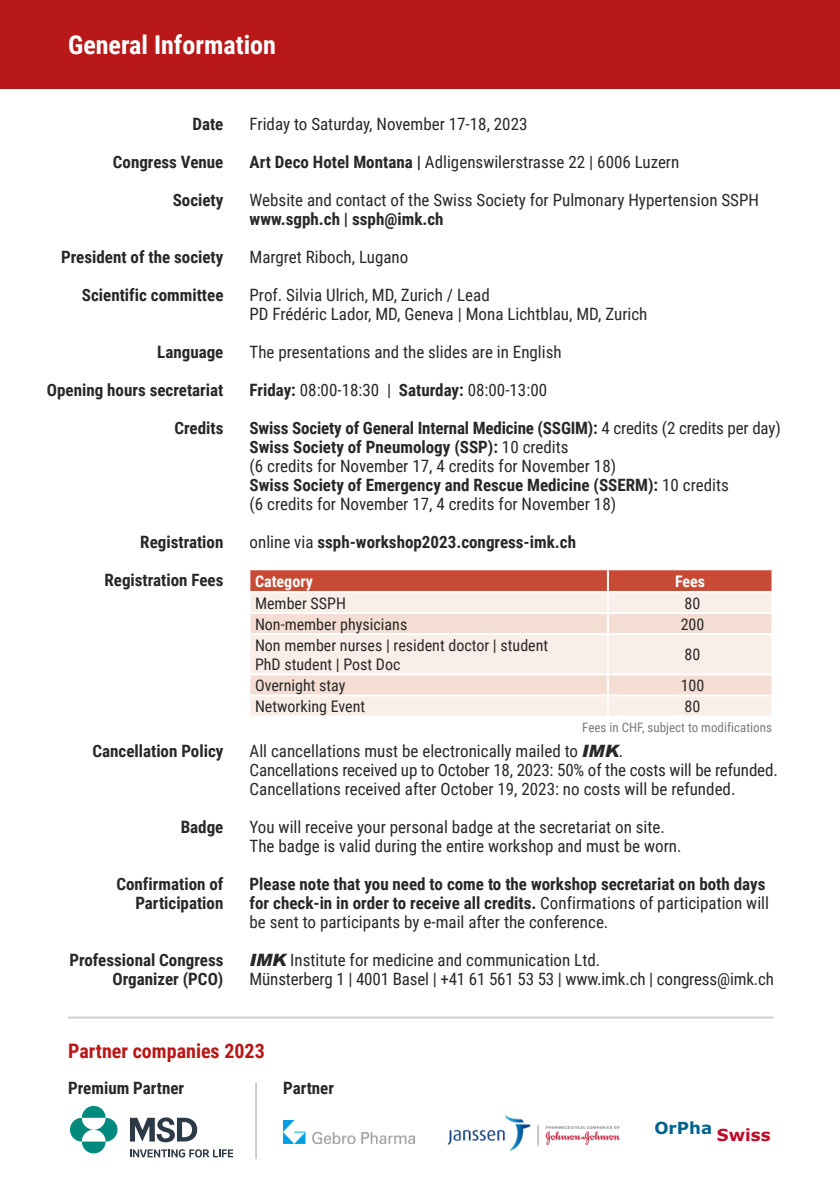
<style>
.page{position:relative;width:840px;height:1191px;background:#fff}
.page>*{position:absolute;margin:0;border:0;box-sizing:border-box;transform-origin:0 0}
.t1{font:700 26px "Roboto Condensed";color:#fff}
.t2{font:700 20px "Roboto Condensed";color:#b91818}
.t3{font:17px/19px "Roboto Condensed";color:#282827}
.t4{font:700 17px/19px "Roboto Condensed";color:#282827;text-align:right}
.t5{font:700 16.6px "Verdana";color:#00638e}
.t6{font:700 16.6px "Verdana";color:#c10a27}
.t7{font:16px/19.2px "Roboto Condensed";color:#282827}
.t8{font:700 16px "Roboto Condensed";color:#fff}
.t9{font:13px "Roboto Condensed";color:#7c7b7b}
.s1{font-weight:700}
.s2{font-weight:400}
.s3{font-family:"Arial";font-weight:900;font-style:italic}
</style>
<div class="page">
<div style="left:0;top:0;width:839px;height:88px;background:#b91818"></div>
<div style="left:250px;top:696px;width:521px;height:19px;background:#faeee9"></div>
<svg style="left:250px;top:635px;width:521px;height:59px;background:#f8e8e1"></svg>
<svg style="left:250px;top:570px;width:522px;height:63px;background:#e7b2a6"></svg>
<hr style="left:606px;top:635px;width:2px;height:38px;background:#fff">
<hr style="left:248px;top:673px;width:359px;height:2px;background:#fff">
<hr style="left:607px;top:673px;width:166px;height:2px;background:#fff">
<svg style="left:606px;top:675px;width:2px;height:40px"></svg>
<hr style="left:771px;top:570px;width:2px;height:21px;background:#fff">
<hr style="left:606px;top:570px;width:2px;height:21px;background:#fff">
<hr style="left:248px;top:591px;width:359px;height:2px;background:#fff">
<hr style="left:248px;top:694px;width:359px;height:2px;background:#fff">
<hr style="left:607px;top:694px;width:166px;height:2px;background:#fff">
<svg style="left:771px;top:675px;width:1px;height:40px"></svg>
<hr style="left:68px;top:1016px;width:705px;height:2px;background:#000">
<hr style="left:255px;top:1082px;width:2px;height:77px;background:#000">
<svg style="left:70px;top:1106px;width:47px;height:47px"></svg>
<svg style="left:130px;top:1117px;width:67px;height:25px"></svg>
<svg style="left:130px;top:1149px;width:103px;height:8px"></svg>
<img style="left:283px;top:1120px;width:131px;height:23px">
<img style="left:447px;top:1115px;width:173px;height:36px">
<h1 class="t1" style="left:68px;top:27px;width:209px">General Information</h1>
<p class="t4" style="left:192px;top:114px;width:32px">Date</p>
<p class="t4" style="left:113px;top:152px;width:112px">Congress Venue</p>
<p class="t4" style="left:173px;top:190px;width:52px">Society</p>
<p class="t4" style="left:61px;top:247px;width:164px">President of the society</p>
<p class="t4" style="left:82px;top:285px;width:143px">Scientific committee</p>
<p class="t4" style="left:157px;top:342px;width:68px">Language</p>
<p class="t4" style="left:47px;top:380px;width:178px">Opening hours secretariat</p>
<p class="t4" style="left:174px;top:418px;width:50px">Credits</p>
<p class="t4" style="left:140px;top:532px;width:85px">Registration</p>
<p class="t4" style="left:104px;top:570px;width:120px">Registration Fees</p>
<p class="t4" style="left:92px;top:741px;width:132px">Cancellation Policy</p>
<p class="t4" style="left:181px;top:817px;width:44px">Badge</p>
<p class="t4" style="left:116px;top:874px;width:108px">Confirmation of<br>Participation</p>
<p class="t4" style="left:69px;top:950px;width:155px">Professional Congress<br>Organizer (PCO)</p>
<p class="t3" style="left:249px;top:114px;width:279px">Friday to Saturday, November 17-18, 2023</p>
<p class="t3" style="left:249px;top:152px;width:431px"><span class="s1">Art Deco Hotel Montana |</span> Adligenswilerstrasse 22 | 6006 Luzern</p>
<p class="t3" style="left:249px;top:190px;width:510px">Website and contact of the Swiss Society for Pulmonary Hypertension SSPH</p>
<p class="t4" style="left:249px;top:209px;width:195px">www.sgph.ch | ssph@imk.ch</p>
<p class="t3" style="left:249px;top:247px;width:160px">Margret Riboch, Lugano</p>
<p class="t3" style="left:249px;top:285px;width:399px">Prof. Silvia Ulrich, MD, Zurich / Lead<br>PD Frédéric Lador, MD, Geneva | Mona Lichtblau, MD, Zurich</p>
<p class="t3" style="left:249px;top:342px;width:313px">The presentations and the slides are in English</p>
<p class="t3" style="left:249px;top:380px;width:299px"><span class="s1">Friday:</span> 08:00-18:30 | <span class="s1">Saturday:</span> 08:00-13:00</p>
<p class="t3" style="left:249px;top:418px;width:532px"><span class="s1">Swiss Society of General Internal Medicine (SSGIM):</span> 4 credits (2 credits per day)<br><span class="s1">Swiss Society of Pneumology (SSP):</span> 10 credits<br>(6 credits for November 17, 4 credits for November 18)<br><span class="s1">Swiss Society of Emergency and Rescue Medicine (SSERM):</span> 10 credits<br>(6 credits for November 17, 4 credits for November 18)</p>
<p class="t4" style="left:249px;top:532px;width:328px"><span class="s2">online via</span> ssph-workshop2023.congress-imk.ch</p>
<p class="t8" style="left:255px;top:570px;width:59px">Category</p>
<p class="t8" style="left:674px;top:570px;width:32px">Fees</p>
<p class="t7" style="left:255px;top:592px;width:92px">Member SSPH</p>
<p class="t7" style="left:684px;top:592px;width:17px">80</p>
<p class="t7" style="left:255px;top:613px;width:154px">Non-member physicians</p>
<p class="t7" style="left:680px;top:613px;width:25px">200</p>
<p class="t7" style="left:255px;top:635px;width:294px">Non member nurses | resident doctor | student<br>PhD student | Post Doc</p>
<p class="t7" style="left:684px;top:644px;width:17px">80</p>
<p class="t7" style="left:255px;top:675px;width:92px">Overnight stay</p>
<p class="t7" style="left:680px;top:675px;width:25px">100</p>
<p class="t7" style="left:255px;top:696px;width:112px">Networking Event</p>
<p class="t7" style="left:684px;top:696px;width:17px">80</p>
<p class="t9" style="left:582px;top:718px;width:191px">Fees in CHF, subject to modifications</p>
<p class="t3" style="left:249px;top:741px;width:529px">All cancellations must be electronically mailed to <span class="s3">IMK</span>.<br>Cancellations received up to October 18, 2023: 50% of the costs will be refunded.<br>Cancellations received after October 19, 2023: no costs will be refunded.</p>
<p class="t3" style="left:249px;top:817px;width:433px">You will receive your personal badge at the secretariat on site.<br>The badge is valid during the entire workshop and must be worn.</p>
<p class="t4" style="left:249px;top:874px;width:520px;text-align:left">Please note that you need to come to the workshop secretariat on both days for check-in in order to receive all credits. <span class="s2">Confirmations of participation will be sent to participants by e-mail after the conference.</span></p>
<p class="t3" style="left:249px;top:950px;width:525px"><span class="s3">IMK</span> Institute for medicine and communication Ltd.<br>Münsterberg 1 | 4001 Basel | +41 61 561 53 53 | www.imk.ch | congress@imk.ch</p>
<p class="t2" style="left:68px;top:1036px;width:198px">Partner companies 2023</p>
<p class="t4" style="left:68px;top:1078px;width:118px">Premium Partner</p>
<p class="t4" style="left:283px;top:1078px;width:53px">Partner</p>
<p class="t5" style="left:654px;top:1117px;width:59px">OrPha</p>
<p class="t6" style="left:716px;top:1124px;width:55px">Swiss</p>
</div>
